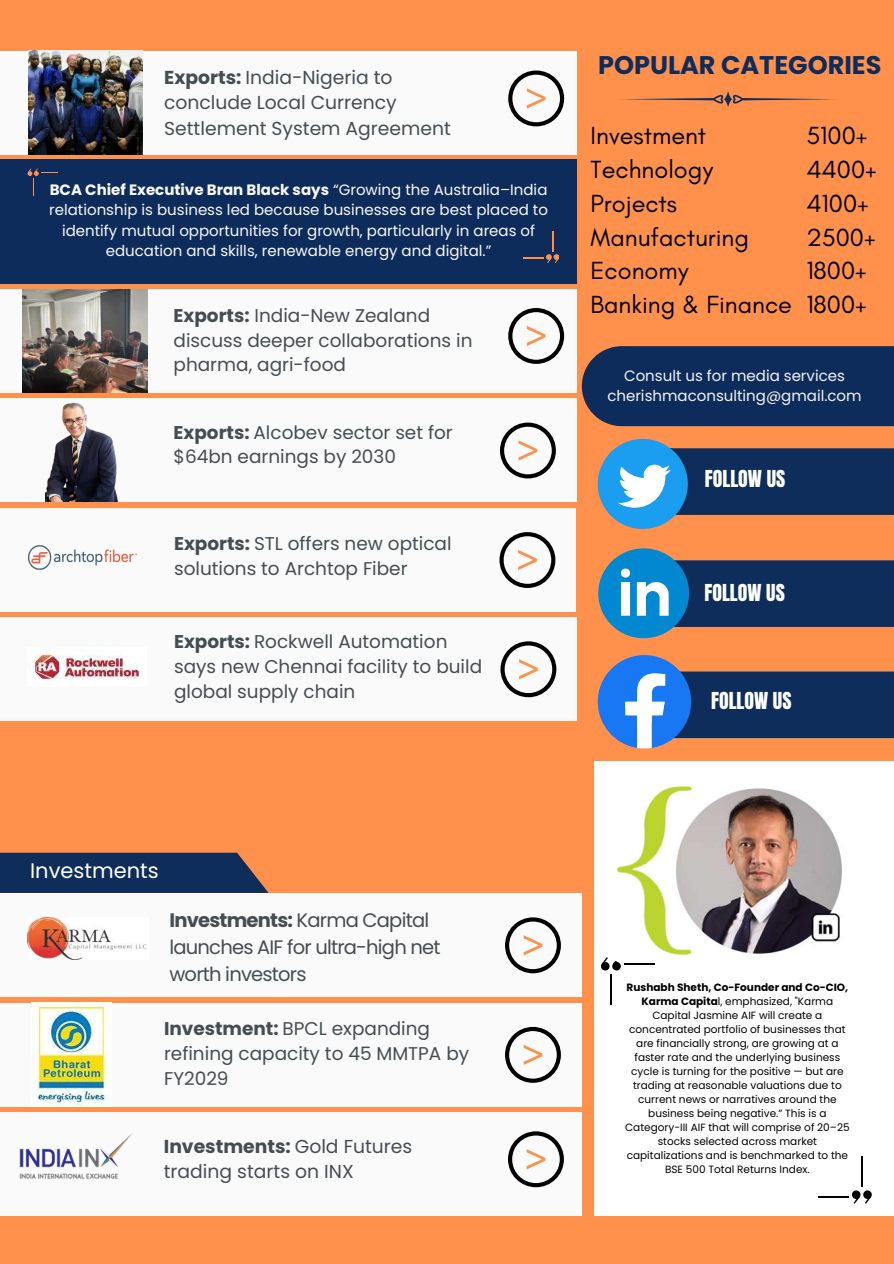
<style>
.page{position:relative;width:894px;height:1264px;background:#fff}
.page>*{position:absolute;margin:0;border:0;box-sizing:border-box;transform-origin:0 0}
.t1{font:700 25.5px "Poppins";color:#0e2d5a}
.t2{font:25.2px/33.8px "Glacial Indifference";color:#000}
.t3{font:21px "Poppins";color:#fff}
.t4{font:19.8px "Anton";color:#fefffc}
.t5{font:19.5px/27px "Poppins";letter-spacing:-.04em;color:#464d50}
.t6{font:18.75px/25.8px "Poppins";color:#464d50}
.t7{font:18.45px/24.8px "Poppins";color:#464d50}
.t8{font:15px/20.2px "Poppins";color:#f9f9f9;text-align:center}
.t9{font:15px/20.2px "Poppins";color:#f4f4f4;text-align:center}
.t10{font:10.5px/14px "Poppins";color:#000;text-align:center}
.s1{font-weight:700}
</style>
<div class="page">
<div style="left:0;top:0;width:893px;height:1263px;background:#ff914d"></div>
<svg style="left:621px;top:91px;width:214px;height:16px"></svg>
<div style="left:581px;top:346px;width:312px;height:80px;background:#0d2c5b"></div>
<div style="left:0;top:51px;width:576px;height:104px;background:#fafafa"></div>
<div style="left:508px;top:70px;width:56px;height:56px;border:4px solid #000;border-radius:50%"></div>
<svg style="left:526px;top:88px;width:19px;height:21px"></svg>
<div style="left:0;top:160px;width:576px;height:124px;background:#0d2c5b"></div>
<svg style="left:28px;top:168px;width:30px;height:27px"></svg>
<div style="left:0;top:289px;width:576px;height:103px;background:#fafafa"></div>
<svg style="left:510px;top:310px;width:52px;height:52px"></svg>
<div style="left:508px;top:308px;width:56px;height:56px;border:4px solid #000;border-radius:50%"></div>
<svg style="left:526px;top:326px;width:19px;height:20px"></svg>
<div style="left:0;top:398px;width:576px;height:104px;background:#fafafa"></div>
<div style="left:500px;top:422px;width:55px;height:56px;border:4px solid #000;border-radius:50%"></div>
<svg style="left:518px;top:440px;width:19px;height:20px"></svg>
<svg style="left:523px;top:231px;width:35px;height:31px"></svg>
<div style="left:0;top:508px;width:576px;height:103px;background:#fafafa"></div>
<div style="left:499px;top:532px;width:56px;height:56px;border:4px solid #000;border-radius:50%"></div>
<svg style="left:518px;top:550px;width:18px;height:20px"></svg>
<img style="left:28px;top:51px;width:114px;height:103px">
<div style="left:0;top:617px;width:577px;height:104px;background:#fafafa"></div>
<svg style="left:502px;top:643px;width:52px;height:52px"></svg>
<div style="left:500px;top:641px;width:56px;height:56px;border:4px solid #000;border-radius:50%"></div>
<svg style="left:519px;top:659px;width:18px;height:20px"></svg>
<div style="left:0;top:893px;width:581px;height:103px;background:#fafafa"></div>
<div style="left:505px;top:917px;width:55px;height:56px;border:4px solid #000;border-radius:50%"></div>
<svg style="left:523px;top:935px;width:19px;height:20px"></svg>
<svg style="left:0;top:852px;width:268px;height:40px;background:#1f3459"></svg>
<img style="left:23px;top:290px;width:125px;height:102px">
<img style="left:45px;top:402px;width:72px;height:100px">
<img style="left:28px;top:545px;width:108px;height:24px">
<img style="left:34px;top:651px;width:105px;height:28px">
<img style="left:28px;top:917px;width:118px;height:42px">
<div style="left:0;top:1002px;width:581px;height:104px;background:#fafafa"></div>
<div style="left:505px;top:1026px;width:55px;height:56px;border:4px solid #000;border-radius:50%"></div>
<svg style="left:523px;top:1044px;width:19px;height:20px"></svg>
<img style="left:31px;top:1002px;width:76px;height:103px">
<div style="left:0;top:1112px;width:581px;height:103px;background:#fafafa"></div>
<div style="left:508px;top:1131px;width:55px;height:56px;border:4px solid #000;border-radius:50%"></div>
<svg style="left:526px;top:1149px;width:19px;height:20px"></svg>
<img style="left:19px;top:1133px;width:113px;height:46px">
<div style="left:594px;top:761px;width:299px;height:454px;background:#fff"></div>
<div style="left:612px;top:961px;width:8px;height:9px;background:#000;border-radius:50%"></div>
<div style="left:601px;top:961px;width:8px;height:9px;background:#000;border-radius:50%"></div>
<svg style="left:601px;top:957px;width:6px;height:8px"></svg>
<hr style="left:610px;top:973px;width:1px;height:31px;background:#000">
<hr style="left:624px;top:963px;width:30px;height:2px;background:#000">
<svg style="left:851px;top:1190px;width:9px;height:8px"></svg>
<div style="left:863px;top:1190px;width:8px;height:8px;background:#000;border-radius:50%"></div>
<svg style="left:853px;top:1195px;width:17px;height:8px"></svg>
<hr style="left:860px;top:1156px;width:2px;height:30px;background:#000">
<hr style="left:817px;top:1195px;width:31px;height:2px;background:#000">
<img style="left:617px;top:785px;width:225px;height:170px">
<svg style="left:597px;top:439px;width:296px;height:90px"></svg>
<svg style="left:598px;top:548px;width:295px;height:90px"></svg>
<svg style="left:597px;top:655px;width:296px;height:93px"></svg>
<p class="t6" style="left:164px;top:64px;width:288px"><span class="s1">Exports:</span> India-Nigeria to conclude Local Currency<br>Settlement System Agreement</p>
<p class="t8" style="left:49px;top:180px;width:500px"><span class="s1">BCA Chief Executive Bran Black says</span> “Growing the Australia–India relationship is business led because businesses are best placed to identify mutual opportunities for growth, particularly in areas of education and skills, renewable energy and digital.”</p>
<p class="t7" style="left:173px;top:303px;width:300px"><span class="s1">Exports:</span> India-New Zealand discuss deeper collaborations in pharma, agri-food</p>
<h5 class="t7" style="left:173px;top:420px;width:281px"><span class="s1">Exports:</span> Alcobev sector set for $64bn earnings by 2030</h5>
<p class="t7" style="left:174px;top:531px;width:279px"><span class="s1">Exports:</span> STL offers new optical solutions to Archtop Fiber</p>
<p class="t7" style="left:174px;top:629px;width:309px"><span class="s1">Exports:</span> Rockwell Automation says new Chennai facility to build global supply chain</p>
<p class="t1" style="left:598px;top:47px;width:285px">POPULAR CATEGORIES</p>
<h5 class="t2" style="left:590px;top:119px;width:203px">Investment<br>Technology<br>Projects<br>Manufacturing<br>Economy<br>Banking &amp; Finance</h5>
<p class="t2" style="left:806px;top:119px;width:72px">5100+<br>4400+<br>4100+<br>2500+<br>1800+<br>1800+</p>
<h5 class="t9" style="left:607px;top:366px;width:256px">Consult us for media services cherishmaconsulting@gmail.com</h5>
<h5 class="t4" style="left:704px;top:464px;width:82px">FOLLOW US</h5>
<p class="t4" style="left:704px;top:578px;width:82px">FOLLOW US</p>
<p class="t4" style="left:711px;top:686px;width:82px">FOLLOW US</p>
<p class="t3" style="left:30px;top:855px;width:130px">Investments</p>
<h5 class="t5" style="left:169px;top:906px;width:272px"><span class="s1">Investments:</span> Karma Capital launches AIF for ultra-high net worth investors</h5>
<h4 class="t7" style="left:164px;top:1016px;width:306px"><span class="s1">Investment:</span> BPCL expanding refining capacity to 45 MMTPA by<br>FY2029</h4>
<h4 class="t6" style="left:164px;top:1133px;width:250px"><span class="s1">Investments:</span> Gold Futures trading starts on INX</h4>
<p class="t10" style="left:625px;top:979px;width:226px"><span class="s1">Rushabh Sheth, Co-Founder and Co-CIO, Karma Capita</span>l, emphasized, "Karma Capital Jasmine AIF will create a concentrated portfolio of businesses that are financially strong, are growing at a faster rate and the underlying business cycle is turning for the positive — but are trading at reasonable valuations due to current news or narratives around the business being negative.” This is a Category-III AIF that will comprise of 20–25 stocks selected across market capitalizations and is benchmarked to the BSE 500 Total Returns Index.</p>
</div>
